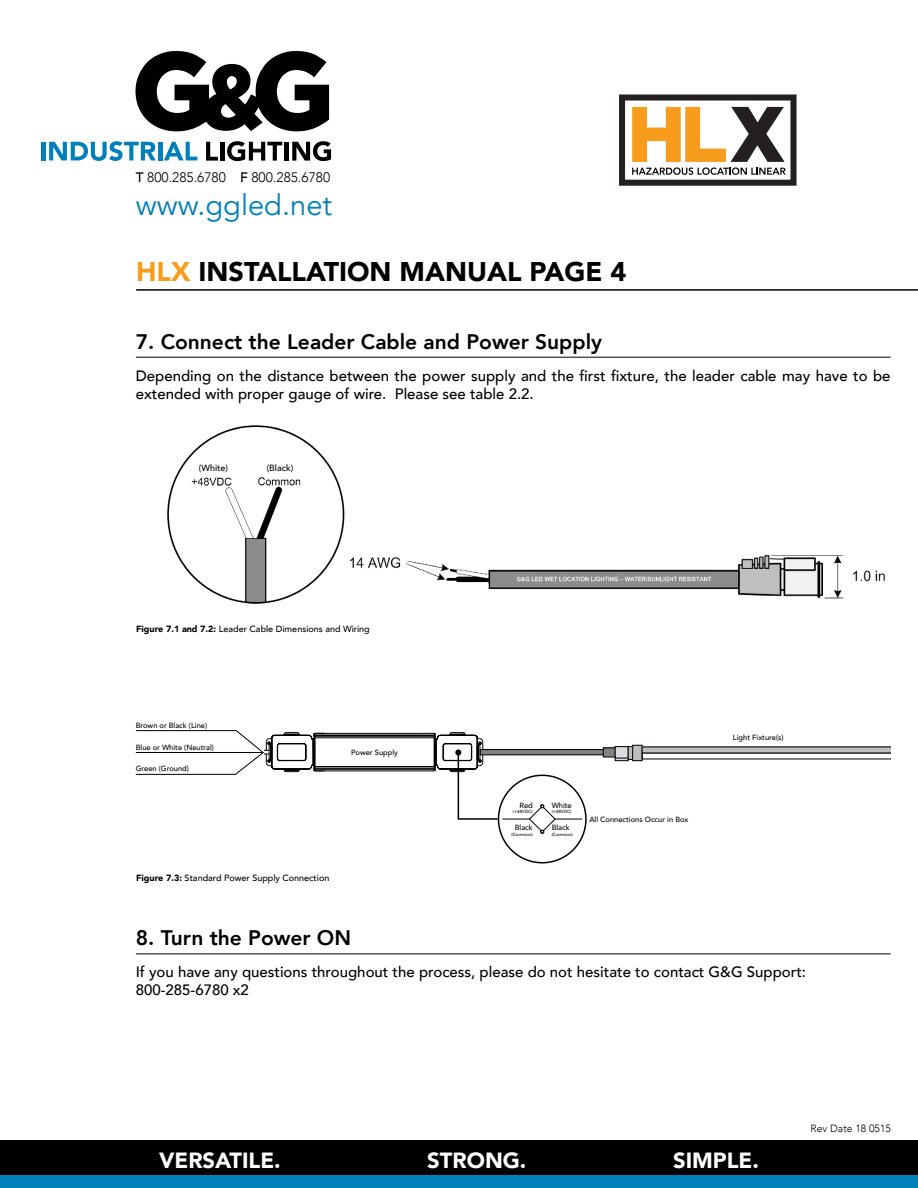
<style>
.page{position:relative;width:918px;height:1188px;background:#fff}
.page>*{position:absolute;margin:0;border:0;box-sizing:border-box;transform-origin:0 0}
.t1{font:29.1px "Avenir";color:#0080bb}
.t2{font:900 27px "Avenir";color:#000}
.t3{font:900 21.9px "Avenir";color:#fff}
.t4{font:800 21px "Avenir";color:#000}
.t5{font:500 15px/18px "Avenir";color:#000}
.t6{font:300 13.8px "Avenir";color:#000}
.t7{font:300 10.5px "Avenir";color:#000}
.t8{font:500 9px "Avenir";color:#000}
.t9{font:500 7.5px "Avenir";color:#000}
.t10{font:500 4.5px "Avenir";color:#000}
.s1{font-weight:500}
.s2{color:#f79c1c}
.s3{font-weight:900}
</style>
<div class="page">
<div style="left:480px;top:750px;width:133px;height:5px;background:#808285"></div>
<div style="left:480px;top:749px;width:133px;height:6px;border:1px solid #000"></div>
<div style="left:603px;top:748px;width:13px;height:9px;background:#808285"></div>
<div style="left:603px;top:748px;width:13px;height:9px;border:1px solid #000"></div>
<div style="left:615px;top:747px;width:13px;height:14px;background:#5e5e5e"></div>
<div style="left:615px;top:746px;width:13px;height:15px;border:1px solid #000"></div>
<div style="left:615px;top:747px;width:13px;height:11px;background:#dcddde"></div>
<div style="left:615px;top:746px;width:13px;height:12px;border:1px solid #000"></div>
<div style="left:628px;top:747px;width:5px;height:12px;background:#bcbec0"></div>
<div style="left:628px;top:746px;width:5px;height:14px;border:1px solid #000"></div>
<div style="left:633px;top:745px;width:9px;height:16px;background:#bcbec0"></div>
<div style="left:633px;top:745px;width:9px;height:16px;border:1px solid #000"></div>
<div style="left:642px;top:747px;width:266px;height:6px;background:#bcbec0"></div>
<img style="left:167px;top:425px;width:718px;height:179px">
<div style="left:0;top:1140px;width:918px;height:48px;background:#000"></div>
<div style="left:0;top:1176px;width:918px;height:12px;background:#0080bb"></div>
<hr style="left:136px;top:357px;width:755px;height:1px;background:#000">
<hr style="left:136px;top:289px;width:782px;height:2px;background:#000">
<hr style="left:41px;top:142px;width:4px;height:18px;background:#0080ba">
<svg style="left:49px;top:141px;width:107px;height:20px"></svg>
<hr style="left:158px;top:142px;width:4px;height:18px;background:#0080ba">
<svg style="left:164px;top:142px;width:33px;height:18px"></svg>
<svg style="left:206px;top:142px;width:12px;height:19px"></svg>
<hr style="left:220px;top:142px;width:4px;height:19px;background:#000">
<svg style="left:227px;top:141px;width:55px;height:20px"></svg>
<hr style="left:284px;top:142px;width:4px;height:19px;background:#000">
<svg style="left:292px;top:141px;width:39px;height:20px"></svg>
<svg style="left:136px;top:51px;width:193px;height:80px"></svg>
<svg style="left:619px;top:94px;width:178px;height:92px"></svg>
<hr style="left:136px;top:954px;width:755px;height:1px;background:#000">
<div style="left:891px;top:695px;width:27px;height:159px;background:#fff"></div>
<svg style="left:135px;top:730px;width:447px;height:104px"></svg>
<p class="t6" style="left:136px;top:169px;width:196px"><span class="s1">T</span> 800.285.6780 <span class="s1">F</span> 800.285.6780</p>
<p class="t1" style="left:136px;top:188px;width:198px">www.ggled.net</p>
<p class="t2" style="left:136px;top:249px;width:492px"><span class="s2">HLX</span> INSTALLATION MANUAL PAGE 4</p>
<p class="t4" style="left:136px;top:325px;width:468px">7. Connect the Leader Cable and Power Supply</p>
<p class="t5" style="left:136px;top:366px;width:756px">Depending on the distance between the power supply and the first fixture, the leader cable may have to be extended with proper gauge of wire. Please see table 2.2.</p>
<p class="t8" style="left:199px;top:460px;width:31px">(White)</p>
<p class="t8" style="left:267px;top:460px;width:28px">(Black)</p>
<p class="t8" style="left:136px;top:621px;width:235px"><span class="s3">Figure 7.1 and 7.2:</span> Leader Cable Dimensions and Wiring</p>
<p class="t9" style="left:136px;top:719px;width:73px">Brown or Black (Line)</p>
<p class="t9" style="left:136px;top:741px;width:80px">Blue or White (Neutral)</p>
<p class="t9" style="left:136px;top:762px;width:55px">Green (Ground)</p>
<p class="t9" style="left:351px;top:746px;width:48px">Power Supply</p>
<p class="t8" style="left:136px;top:870px;width:195px"><span class="s3">Figure 7.3:</span> Standard Power Supply Connection</p>
<p class="t4" style="left:136px;top:922px;width:217px">8. Turn the Power ON</p>
<p class="t9" style="left:519px;top:799px;width:15px">Red</p>
<p class="t10" style="left:513px;top:808px;width:21px">(+48VDC)</p>
<p class="t9" style="left:515px;top:821px;width:19px">Black</p>
<p class="t10" style="left:512px;top:830px;width:23px">(Common)</p>
<p class="t9" style="left:552px;top:799px;width:22px">White</p>
<p class="t10" style="left:552px;top:808px;width:21px">(+48VDC)</p>
<p class="t9" style="left:552px;top:821px;width:19px">Black</p>
<p class="t10" style="left:552px;top:830px;width:23px">(Common)</p>
<p class="t9" style="left:589px;top:813px;width:101px">All Connections Occur in Box</p>
<p class="t9" style="left:733px;top:731px;width:52px">Light Fixture(s)</p>
<p class="t5" style="left:136px;top:962px;width:672px">If you have any questions throughout the process, please do not hesitate to contact G&amp;G Support:</p>
<p class="t5" style="left:136px;top:980px;width:115px">800-285-6780 x2</p>
<p class="t3" style="left:159px;top:1141px;width:123px">VERSATILE.</p>
<p class="t3" style="left:427px;top:1141px;width:101px">STRONG.</p>
<p class="t3" style="left:673px;top:1141px;width:87px">SIMPLE.</p>
<p class="t7" style="left:811px;top:1122px;width:82px">Rev Date 18 0515</p>
</div>
